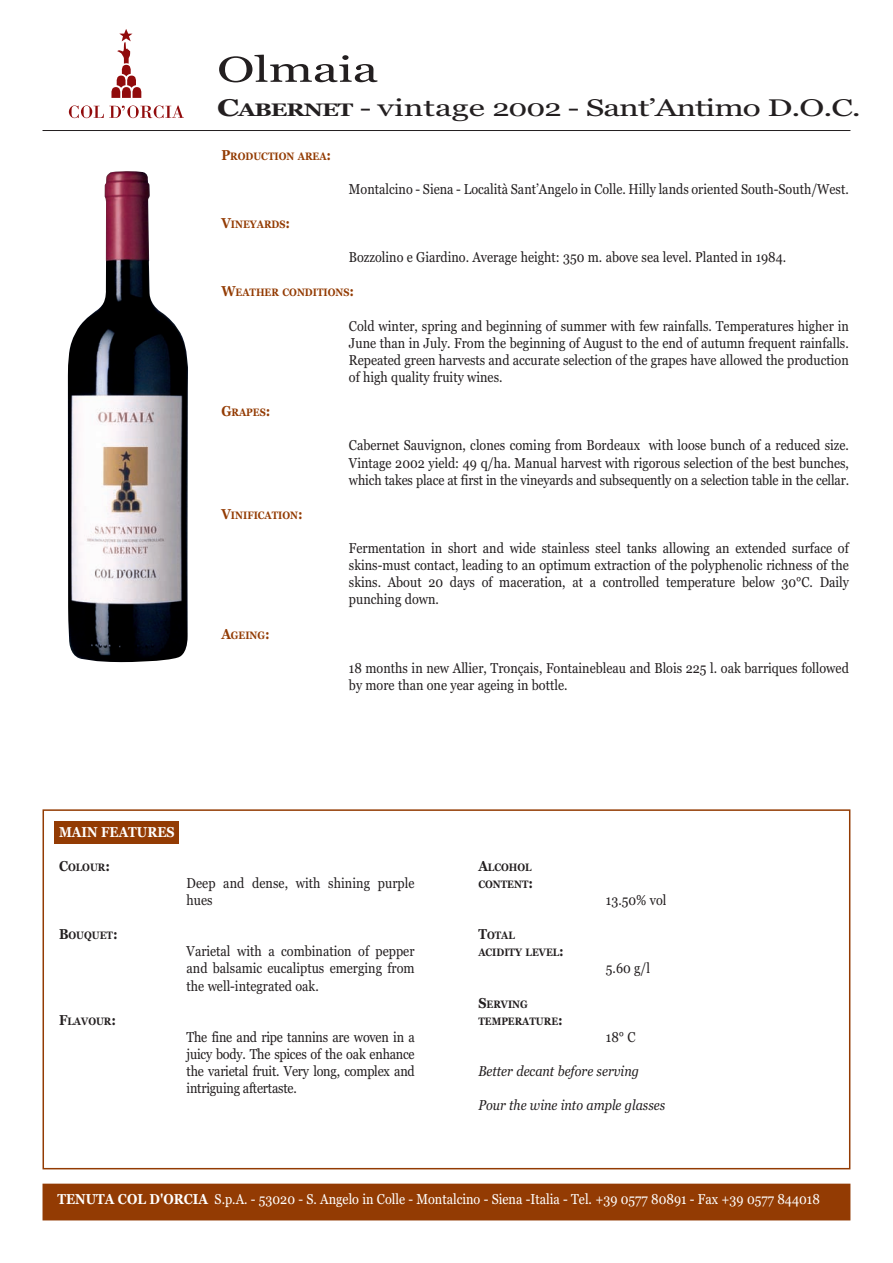
<style>
.page{position:relative;width:893px;height:1263px;background:#fff}
.page>*{position:absolute;margin:0;border:0;box-sizing:border-box;transform-origin:0 0}
.t1{font:36px "Georgia";color:#231f20;scale:1.39 1}
.t2{font:24px "Georgia";letter-spacing:-.03em;color:#231f20;scale:1.28 1}
.t3{font:14.25px/17.1px "Georgia";color:#231f20;text-align:justify;scale:.88 1}
.t4{font:14.25px "Georgia";color:#fff;scale:.88 1}
.t5{font:italic 14.25px "Georgia";color:#231f20;scale:.88 1}
.t6{font:700 14.25px "Georgia";color:#fff;scale:.88 1}
.t7{font:700 10.65px/17.1px "Georgia";color:#231f20;scale:.88 1}
.t8{font:700 10.65px "Georgia";color:#933b03;scale:.88 1}
.s1{font-weight:700}
.s2{font-weight:700;font-size:18px}
.s3{font-size:14.25px}
</style>
<div class="page">
<div style="left:54px;top:822px;width:125px;height:22px;background:#933b03"></div>
<div style="left:43px;top:1184px;width:807px;height:36px;background:#933b03"></div>
<div style="left:43px;top:1183px;width:807px;height:37px;border:2px solid #933b03"></div>
<div style="left:43px;top:809px;width:807px;height:360px;border:2px solid #933b03"></div>
<hr style="left:43px;top:130px;width:807px;height:1px;background:#231f20">
<img style="left:68px;top:171px;width:120px;height:492px">
<svg style="left:69px;top:105px;width:115px;height:13px"></svg>
<svg style="left:111px;top:29px;width:31px;height:69px"></svg>
<h1 class="t1" style="left:217px;top:48px;width:117px">Olmaia</h1>
<h2 class="t2" style="left:217px;top:94px;width:504px"><span class="s1">C</span><span class="s2">ABERNET</span> - vintage 2002 - Sant’Antimo D.O.C.</h2>
<p class="t8" style="left:221px;top:150px;width:126px"><span class="s3">P</span>RODUCTION AREA<span class="s3">:</span></p>
<p class="t3" style="left:349px;top:180px;width:570px">Montalcino - Siena - Località Sant’Angelo in Colle. Hilly lands oriented South-South/West.</p>
<p class="t8" style="left:221px;top:218px;width:80px"><span class="s3">V</span>INEYARDS<span class="s3">:</span></p>
<p class="t3" style="left:349px;top:249px;width:498px">Bozzolino e Giardino. Average height: 350 m. above sea level. Planted in 1984.</p>
<p class="t8" style="left:221px;top:287px;width:152px"><span class="s3">W</span>EATHER CONDITIONS<span class="s3">:</span></p>
<p class="t3" style="left:349px;top:317px;width:570px">Cold winter, spring and beginning of summer with few rainfalls. Temperatures higher in June than in July. From the beginning of August to the end of autumn frequent rainfalls.<br>Repeated green harvests and accurate selection of the grapes have allowed the production of high quality fruity wines.</p>
<p class="t8" style="left:221px;top:406px;width:57px"><span class="s3">G</span>RAPES<span class="s3">:</span></p>
<p class="t3" style="left:349px;top:437px;width:570px">Cabernet Sauvignon, clones coming from Bordeaux with loose bunch of a reduced size.<br>Vintage 2002 yield: 49 q/ha. Manual harvest with rigorous selection of the best bunches, which takes place at first in the vineyards and subsequently on a selection table in the cellar.</p>
<p class="t8" style="left:221px;top:509px;width:94px"><span class="s3">V</span>INIFICATION<span class="s3">:</span></p>
<p class="t3" style="left:349px;top:539px;width:570px">Fermentation in short and wide stainless steel tanks allowing an extended surface of skins-must contact, leading to an optimum extraction of the polyphenolic richness of the skins. About 20 days of maceration, at a controlled temperature below 30°C. Daily punching down.</p>
<p class="t8" style="left:221px;top:629px;width:56px"><span class="s3">A</span>GEING<span class="s3">:</span></p>
<p class="t3" style="left:349px;top:659px;width:570px">18 months in new Allier, Tronçais, Fontainebleau and Blois 225 l. oak barriques followed by more than one year ageing in bottle.</p>
<p class="t6" style="left:59px;top:823px;width:133px">MAIN FEATURES</p>
<p class="t7" style="left:59px;top:859px;width:59px"><span class="s3">C</span>OLOUR<span class="s3">:</span></p>
<p class="t7" style="left:59px;top:927px;width:68px"><span class="s3">B</span>OUQUET<span class="s3">:</span></p>
<p class="t7" style="left:59px;top:1012px;width:66px"><span class="s3">F</span>LAVOUR<span class="s3">:</span></p>
<p class="t3" style="left:187px;top:874px;width:261px">Deep and dense, with shining purple hues</p>
<p class="t3" style="left:187px;top:943px;width:261px">Varietal with a combination of pepper and balsamic eucaliptus emerging from the well-integrated oak.</p>
<p class="t3" style="left:187px;top:1028px;width:261px">The fine and ripe tannins are woven in a juicy body. The spices of the oak enhance the varietal fruit. Very long, complex and intriguing aftertaste.</p>
<p class="t7" style="left:478px;top:859px;width:64px"><span class="s3">A</span>LCOHOL<br>CONTENT<span class="s3">:</span></p>
<p class="t7" style="left:478px;top:927px;width:99px"><span class="s3">T</span>OTAL<br>ACIDITY LEVEL<span class="s3">:</span></p>
<p class="t7" style="left:478px;top:995px;width:97px"><span class="s3">S</span>ERVING<br>TEMPERATURE<span class="s3">:</span></p>
<p class="t3" style="left:606px;top:891px;width:70px">13.50% vol</p>
<p class="t3" style="left:606px;top:960px;width:52px">5.60 g/l</p>
<p class="t3" style="left:606px;top:1028px;width:35px">18° C</p>
<p class="t5" style="left:478px;top:1063px;width:184px">Better decant before serving</p>
<p class="t5" style="left:478px;top:1097px;width:214px">Pour the wine into ample glasses</p>
<p class="t4" style="left:58px;top:1190px;width:868px"><span class="s1">TENUTA COL D'ORCIA</span> S.p.A. - 53020 - S. Angelo in Colle - Montalcino - Siena -Italia - Tel. +39 0577 80891 - Fax +39 0577 844018</p>
</div>
